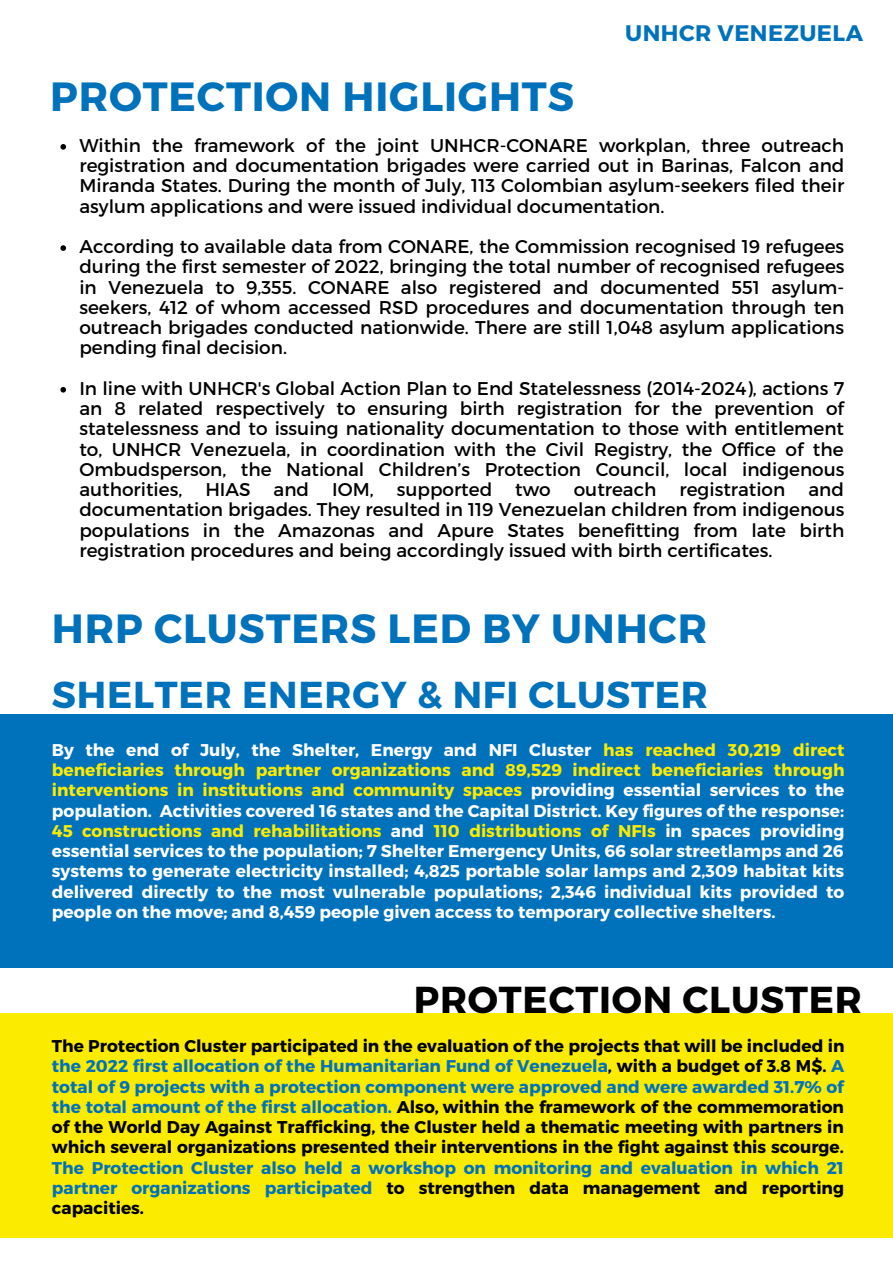
<style>
.page{position:relative;width:893px;height:1264px;background:#fff}
.page>*{position:absolute;margin:0;border:0;box-sizing:border-box;transform-origin:0 0}
.t1{font:700 40.8px "Montserrat";letter-spacing:.02em;color:#0072bc}
.t2{font:700 37.5px "Montserrat";letter-spacing:.02em;color:#0072bc}
.t3{font:700 37.5px "Montserrat";letter-spacing:.02em;color:#000}
.t4{font:700 22.5px "Montserrat";letter-spacing:.02em;color:#0072bc}
.t5{font:18.45px/20.2px "Montserrat";color:#000;text-align:justify}
.t6{font:700 16.95px/20.2px "Montserrat";color:#fff;text-align:justify}
.t7{font:700 16.95px/20.2px "Montserrat";color:#000;text-align:justify}
.t8{font:700 16.95px/20.2px "Montserrat";color:#0072bc;text-align:justify}
.s1{color:#faeb00}
.s2{color:#0072bc}
.s3{color:#000}
</style>
<div class="page">
<div style="left:0;top:1013px;width:892px;height:225px;background:#faeb00"></div>
<svg style="left:60px;top:144px;width:6px;height:6px"></svg>
<svg style="left:60px;top:245px;width:6px;height:6px"></svg>
<svg style="left:60px;top:387px;width:6px;height:5px"></svg>
<div style="left:0;top:714px;width:892px;height:253px;background:#0072bc"></div>
<p class="t4" style="left:625px;top:18px;width:239px">UNHCR VENEZUELA</p>
<h1 class="t1" style="left:50px;top:70px;width:525px">PROTECTION HIGLIGHTS</h1>
<p class="t5" style="left:79px;top:134px;width:766px">Within the framework of the joint UNHCR-CONARE workplan, three outreach registration and documentation brigades were carried out in Barinas, Falcon and Miranda States. During the month of July, 113 Colombian asylum-seekers filed their asylum applications and were issued individual documentation.</p>
<p class="t5" style="left:79px;top:235px;width:766px">According to available data from CONARE, the Commission recognised 19 refugees during the first semester of 2022, bringing the total number of recognised refugees in Venezuela to 9,355. CONARE also registered and documented 551 asylum&shy;seekers, 412 of whom accessed RSD procedures and documentation through ten outreach brigades conducted nationwide. There are still 1,048 asylum applications pending final decision.</p>
<p class="t5" style="left:79px;top:377px;width:766px">In line with UNHCR's Global Action Plan to End Statelessness (2014-2024), actions 7 an 8 related respectively to ensuring birth registration for the prevention of statelessness and to issuing nationality documentation to those with entitlement to, UNHCR Venezuela, in coordination with the Civil Registry, the Office of the Ombudsperson, the National Children’s Protection Council, local indigenous authorities, HIAS and IOM, supported two outreach registration and documentation brigades. They resulted in 119 Venezuelan children from indigenous populations in the Amazonas and Apure States benefitting from late birth registration procedures and being accordingly issued with birth certificates.</p>
<h1 class="t1" style="left:52px;top:602px;width:656px">HRP CLUSTERS LED BY UNHCR</h1>
<h2 class="t2" style="left:52px;top:670px;width:657px">SHELTER ENERGY &amp; NFI CLUSTER</h2>
<p class="t6" style="left:52px;top:738px;width:794px">By the end of July, the Shelter, Energy and NFI Cluster <span class="s1">has reached 30,219 direct beneficiaries through partner organizations and 89,529 indirect beneficiaries through interventions in institutions and community spaces</span> providing essential services to the population. Activities covered 16 states and the Capital District. Key figures of the response:<br><span class="s1">45 constructions and rehabilitations</span> and <span class="s1">110 distributions of NFIs</span> in spaces providing essential services to the population; 7 Shelter Emergency Units, 66 solar streetlamps and 26 systems to generate electricity installed; 4,825 portable solar lamps and 2,309 habitat kits delivered directly to the most vulnerable populations; 2,346 individual kits provided to people on the move; and 8,459 people given access to temporary collective shelters.</p>
<h2 class="t3" style="left:413px;top:975px;width:449px">PROTECTION CLUSTER</h2>
<p class="t7" style="left:52px;top:1035px;width:794px">The Protection Cluster participated in the evaluation of the projects that will be included in <span class="s2">the 2022 first allocation of the Humanitarian Fund of Venezuela</span>, with a budget of 3.8 M$. <span class="s2">A total of 9 projects with a protection component were approved and were awarded 31.7% of the total amount of the first allocation.</span> Also, within the framework of the commemoration of the World Day Against Trafficking, the Cluster held a thematic meeting with partners in which several organizations presented their interventions in the fight against this scourge.</p>
<p class="t8" style="left:52px;top:1156px;width:793px">The Protection Cluster also held a workshop on monitoring and evaluation in which 21 partner organizations participated <span class="s3">to strengthen data management and reporting capacities.</span></p>
</div>
